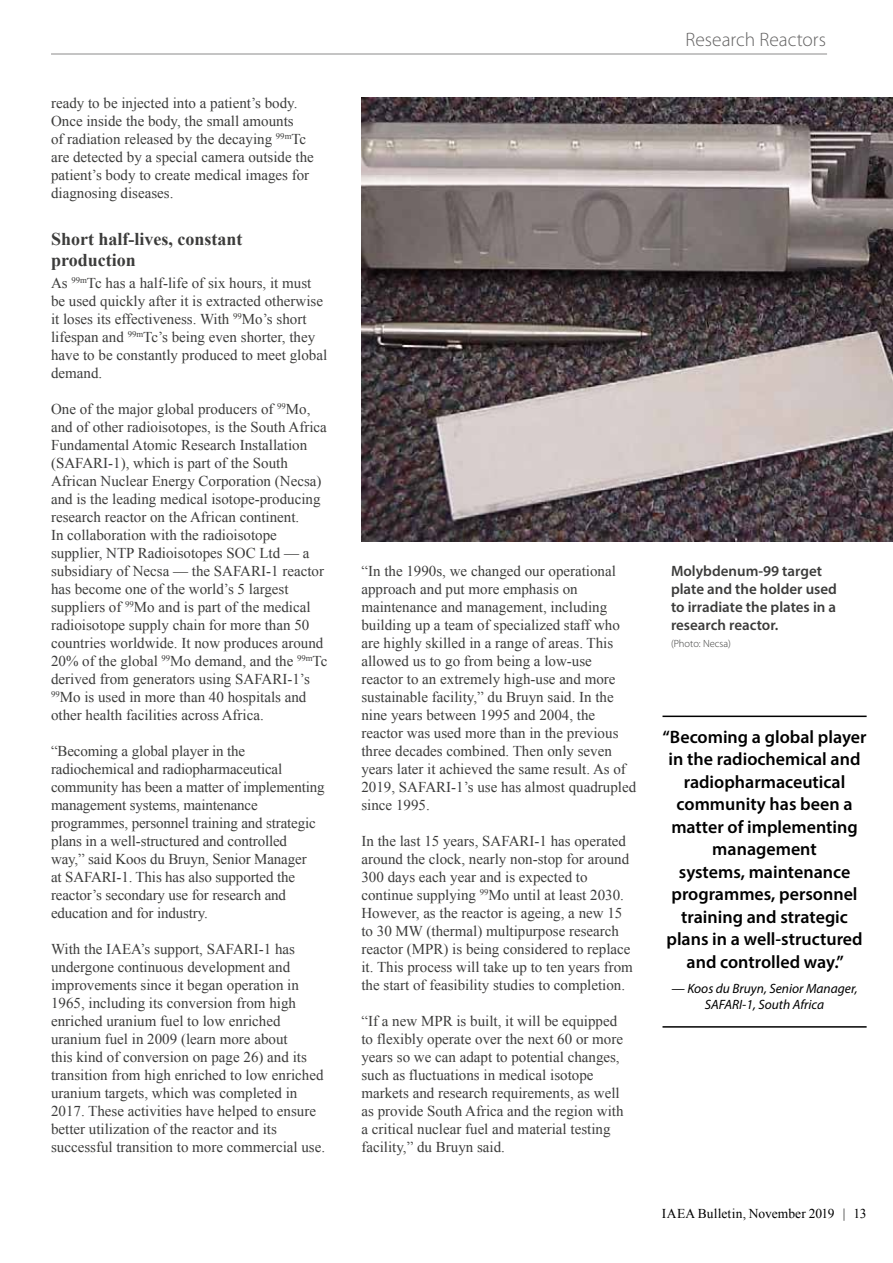
<style>
.page{position:relative;width:893px;height:1263px;background:#fff}
.page>*{position:absolute;margin:0;border:0;box-sizing:border-box;transform-origin:0 0}
.t1{font:300 19.5px "Myriad Pro";color:#646363}
.t2{font:600 18px/22.5px "Myriad Pro";color:#000;text-align:center}
.t3{font:700 18px/21px "Times New Roman";color:#3c3c3b}
.t4{font:15px/18px "Times New Roman";color:#3c3c3b}
.t5{font:600 15px/18px "Myriad Pro";color:#3c3c3b}
.t6{font:italic 13.5px/16.5px "Myriad Pro";color:#000;text-align:center}
.t7{font:13.5px "Times New Roman";letter-spacing:.01em;color:#000}
.t8{font:300 10.5px "Myriad Pro";color:#3c3c3b}
</style>
<div class="page">
<hr style="left:662px;top:715px;width:205px;height:2px;background:#000">
<hr style="left:662px;top:1026px;width:205px;height:2px;background:#000">
<img style="left:361px;top:98px;width:532px;height:443px">
<hr style="left:51px;top:54px;width:776px;height:1px;background:#646363">
<p class="t4" style="left:51px;top:94px;width:264px">ready to be injected into a patient’s body.<br>Once inside the body, the small amounts<br>of radiation released by the decaying <sup>99m</sup>Tc are detected by a special camera outside the patient’s body to create medical images for diagnosing diseases.</p>
<p class="t3" style="left:51px;top:228px;width:193px">Short half-lives, constant production</p>
<p class="t4" style="left:51px;top:274px;width:278px">As <sup>99m</sup>Tc has a half-life of six hours, it must be used quickly after it is extracted otherwise it loses its effectiveness. With <sup>99</sup>Mo’s short lifespan and <sup>99m</sup>Tc’s being even shorter, they have to be constantly produced to meet global demand.</p>
<p class="t4" style="left:51px;top:400px;width:278px">One of the major global producers of <sup>99</sup>Mo, and of other radioisotopes, is the South Africa Fundamental Atomic Research Installation (SAFARI-1), which is part of the South African Nuclear Energy Corporation (Necsa) and is the leading medical isotope-producing research reactor on the African continent.<br>In collaboration with the radioisotope supplier, NTP Radioisotopes SOC Ltd — a subsidiary of Necsa — the SAFARI-1 reactor has become one of the world’s 5 largest suppliers of <sup>99</sup>Mo and is part of the medical radioisotope supply chain for more than 50 countries worldwide. It now produces around 20% of the global <sup>99</sup>Mo demand, and the <sup>99m</sup>Tc derived from generators using SAFARI-1’s <sup>99</sup>Mo is used in more than 40 hospitals and other health facilities across Africa.</p>
<p class="t4" style="left:51px;top:742px;width:275px">“Becoming a global player in the radiochemical and radiopharmaceutical community has been a matter of implementing management systems, maintenance programmes, personnel training and strategic plans in a well-structured and controlled<br>way,” said Koos du Bruyn, Senior Manager<br>at SAFARI-1. This has also supported the reactor’s secondary use for research and education and for industry.</p>
<p class="t4" style="left:51px;top:940px;width:276px">With the IAEA’s support, SAFARI-1 has undergone continuous development and improvements since it began operation in 1965, including its conversion from high enriched uranium fuel to low enriched uranium fuel in 2009 (learn more about<br>this kind of conversion on page 26) and its transition from high enriched to low enriched uranium targets, which was completed in 2017. These activities have helped to ensure better utilization of the reactor and its successful transition to more commercial use.</p>
<h1 class="t1" style="left:686px;top:29px;width:142px">Research Reactors</h1>
<p class="t4" style="left:361px;top:562px;width:276px">“In the 1990s, we changed our operational approach and put more emphasis on maintenance and management, including building up a team of specialized staff who are highly skilled in a range of areas. This allowed us to go from being a low-use reactor to an extremely high-use and more sustainable facility,” du Bruyn said. In the nine years between 1995 and 2004, the reactor was used more than in the previous three decades combined. Then only seven years later it achieved the same result. As of 2019, SAFARI-1’s use has almost quadrupled since 1995.</p>
<p class="t4" style="left:361px;top:832px;width:273px">In the last 15 years, SAFARI-1 has operated around the clock, nearly non-stop for around 300 days each year and is expected to continue supplying <sup>99</sup>Mo until at least 2030.<br>However, as the reactor is ageing, a new 15 to 30 MW (thermal) multipurpose research reactor (MPR) is being considered to replace it. This process will take up to ten years from the start of feasibility studies to completion.</p>
<p class="t4" style="left:361px;top:1012px;width:264px">“If a new MPR is built, it will be equipped to flexibly operate over the next 60 or more years so we can adapt to potential changes, such as fluctuations in medical isotope markets and research requirements, as well as provide South Africa and the region with a critical nuclear fuel and material testing facility,” du Bruyn said.</p>
<p class="t5" style="left:671px;top:561px;width:167px">Molybdenum-99 target plate and the holder used to irradiate the plates in a research reactor.</p>
<p class="t8" style="left:671px;top:637px;width:62px">(Photo: Necsa)</p>
<p class="t2" style="left:663px;top:725px;width:205px">“Becoming a global player in the radiochemical and radiopharmaceutical community has been a matter of implementing management<br>systems, maintenance programmes, personnel training and strategic plans in a well-structured and controlled way.”</p>
<p class="t6" style="left:671px;top:980px;width:188px">— Koos du Bruyn, Senior Manager,<br>SAFARI-1, South Africa</p>
<p class="t7" style="left:662px;top:1205px;width:206px">IAEA Bulletin, November 2019 | 13</p>
</div>
